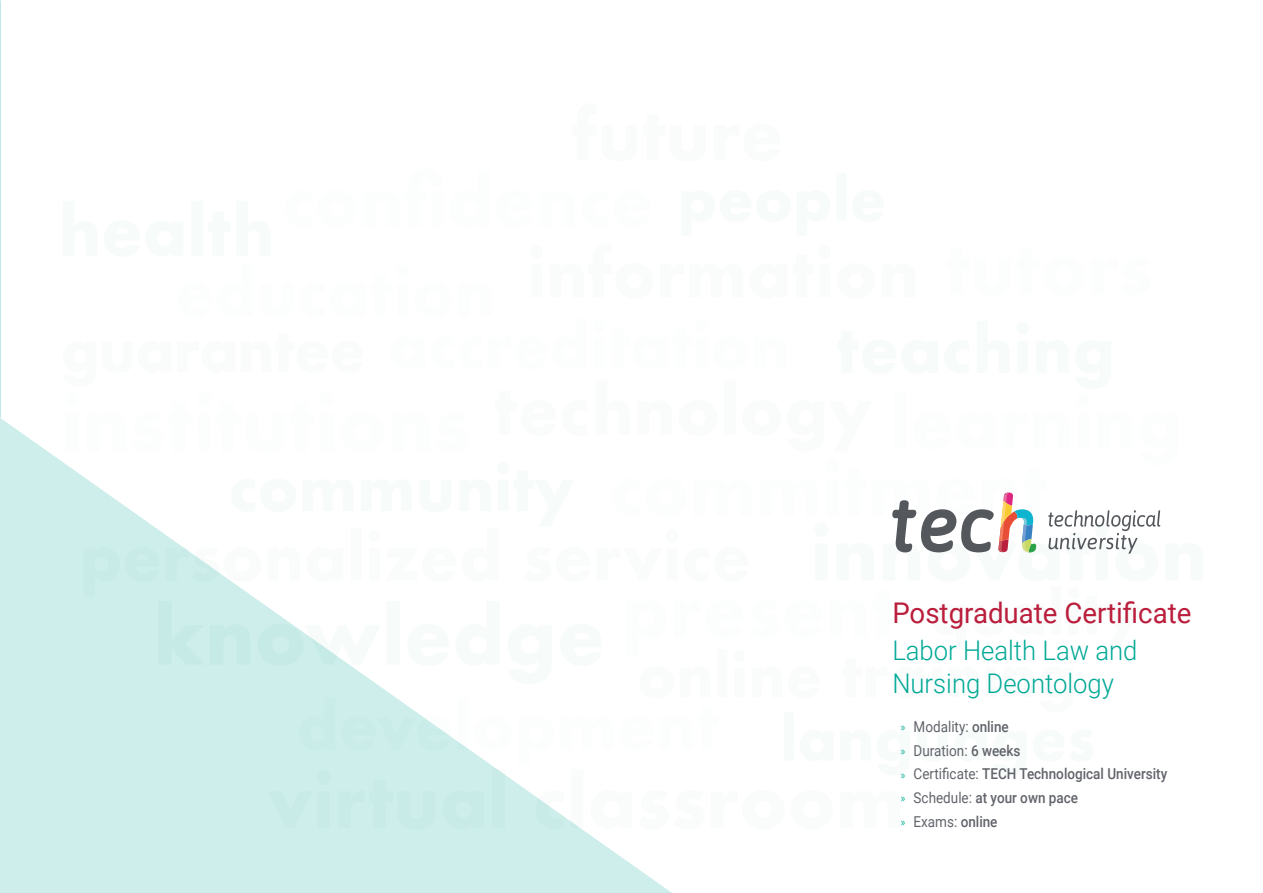
<style>
.page{position:relative;width:1263px;height:893px;background:#fff}
.page>*{position:absolute;margin:0;border:0;box-sizing:border-box;transform-origin:0 0}
.t1{font:28.5px "Roboto";color:#ba1e3c}
.t2{font:300 27px/33px "Roboto";color:#00a996;scale:.95 1}
.t3{font:500 15px/23.7px "Roboto";color:#61646a;scale:.9 1}
.s1{font-family:"Myriad Pro";font-weight:400;font-size:12px;color:#00a996}
.s2{font-weight:400}
</style>
<div class="page">
<div style="left:0;top:418px;width:672px;height:475px;background:#cdeeea"></div>
<svg style="left:63px;top:418px;width:1098px;height:411px"></svg>
<h1 class="t1" style="left:892px;top:593px;width:301px">Postgraduate Certificate</h1>
<h2 class="t2" style="left:892px;top:633px;width:259px">Labor Health Law and<br>Nursing Deontology</h2>
<p class="t3" style="left:901px;top:714px;width:297px"><span class="s1">»</span> <span class="s2">Modality:</span> online<br><span class="s1">»</span> <span class="s2">Duration:</span> 6 weeks<br><span class="s1">»</span> <span class="s2">Certificate:</span> TECH Technological University <span class="s1">»</span> <span class="s2">Schedule:</span> at your own pace<br><span class="s1">»</span> <span class="s2">Exams:</span> online</p>
</div>
